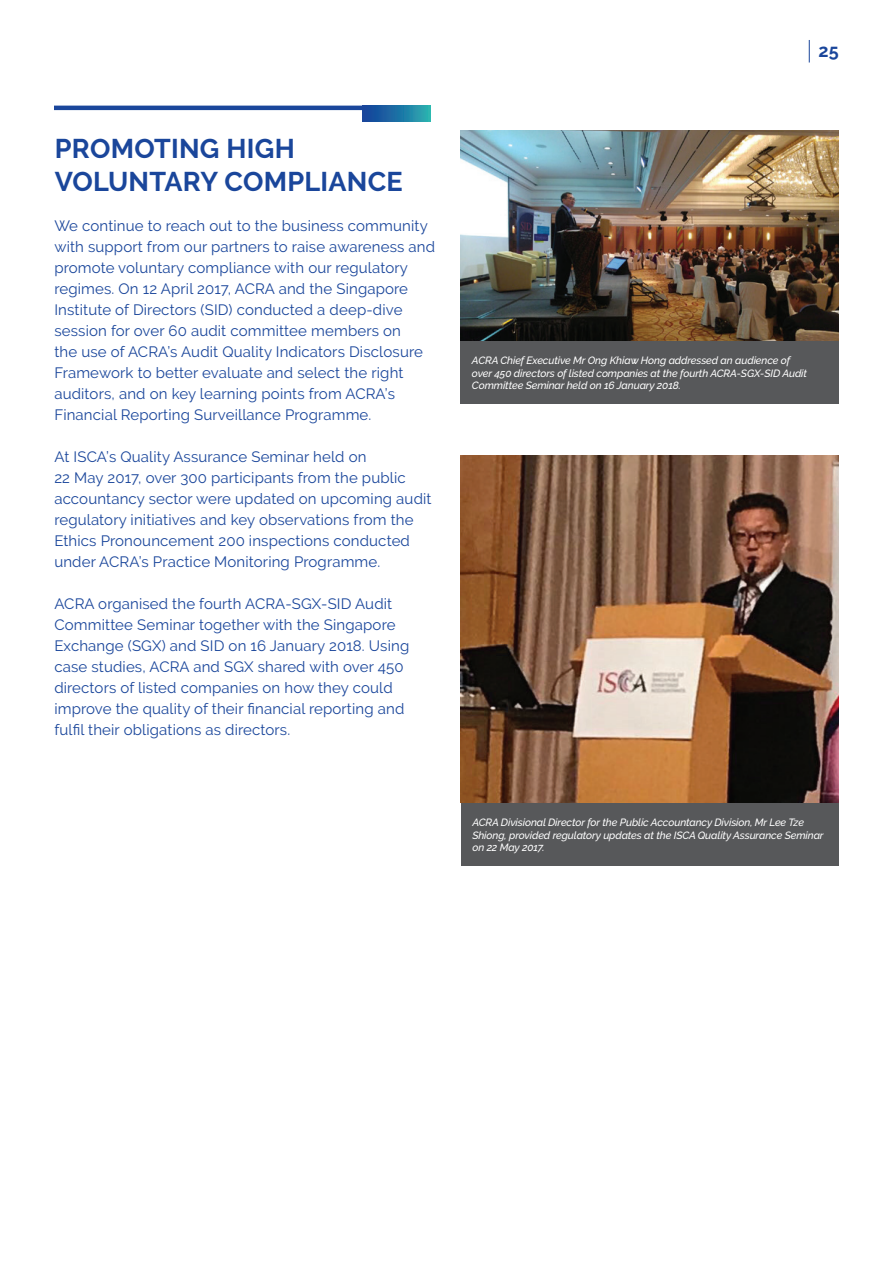
<style>
.page{position:relative;width:893px;height:1263px;background:#fff}
.page>*{position:absolute;margin:0;border:0;box-sizing:border-box;transform-origin:0 0}
.t1{font:700 27px/32.4px "Raleway";letter-spacing:.01em;color:#1a469b}
.t2{font:700 18px "Raleway";color:#1a469b}
.t3{font:15px/21px "Raleway";letter-spacing:.01em;color:#1a469b}
.t4{font:italic 500 10.5px/12.6px "Raleway";letter-spacing:-.01em;color:#fff}
</style>
<div class="page">
<svg style="left:809px;top:40px;width:1px;height:23px"></svg>
<div style="left:461px;top:341px;width:378px;height:63px;background:#57585a"></div>
<div style="left:461px;top:803px;width:378px;height:62px;background:#57585a"></div>
<img style="left:461px;top:130px;width:377px;height:211px">
<img style="left:461px;top:455px;width:378px;height:348px">
<hr style="left:54px;top:106px;width:377px;height:4px;background:#1a469b">
<svg style="left:363px;top:106px;width:68px;height:15px"></svg>
<h1 class="t1" style="left:55px;top:133px;width:350px">PROMOTING HIGH<br>VOLUNTARY COMPLIANCE</h1>
<p class="t3" style="left:54px;top:215px;width:382px">We continue to reach out to the business community with support from our partners to raise awareness and promote voluntary compliance with our regulatory regimes. On 12 April 2017, ACRA and the Singapore Institute of Directors (SID) conducted a deep-dive session for over 60 audit committee members on<br>the use of ACRA’s Audit Quality Indicators Disclosure Framework to better evaluate and select the right auditors, and on key learning points from ACRA’s Financial Reporting Surveillance Programme.</p>
<p class="t3" style="left:54px;top:446px;width:379px">At ISCA’s Quality Assurance Seminar held on<br>22 May 2017, over 300 participants from the public accountancy sector were updated on upcoming audit regulatory initiatives and key observations from the Ethics Pronouncement 200 inspections conducted under ACRA’s Practice Monitoring Programme.</p>
<p class="t3" style="left:54px;top:593px;width:356px">ACRA organised the fourth ACRA-SGX-SID Audit Committee Seminar together with the Singapore Exchange (SGX) and SID on 16 January 2018. Using case studies, ACRA and SGX shared with over 450 directors of listed companies on how they could improve the quality of their financial reporting and fulfil their obligations as directors.</p>
<p class="t2" style="left:818px;top:40px;width:22px">25</p>
<p class="t4" style="left:472px;top:354px;width:337px">ACRA Chief Executive Mr Ong Khiaw Hong addressed an audience of over 450 directors of listed companies at the fourth ACRA-SGX-SID Audit<br>Committee Seminar held on 16 January 2018.</p>
<p class="t4" style="left:472px;top:816px;width:353px">ACRA Divisional Director for the Public Accountancy Division, Mr Lee Tze<br>Shiong, provided regulatory updates at the ISCA Quality Assurance Seminar on 22 May 2017.</p>
</div>
